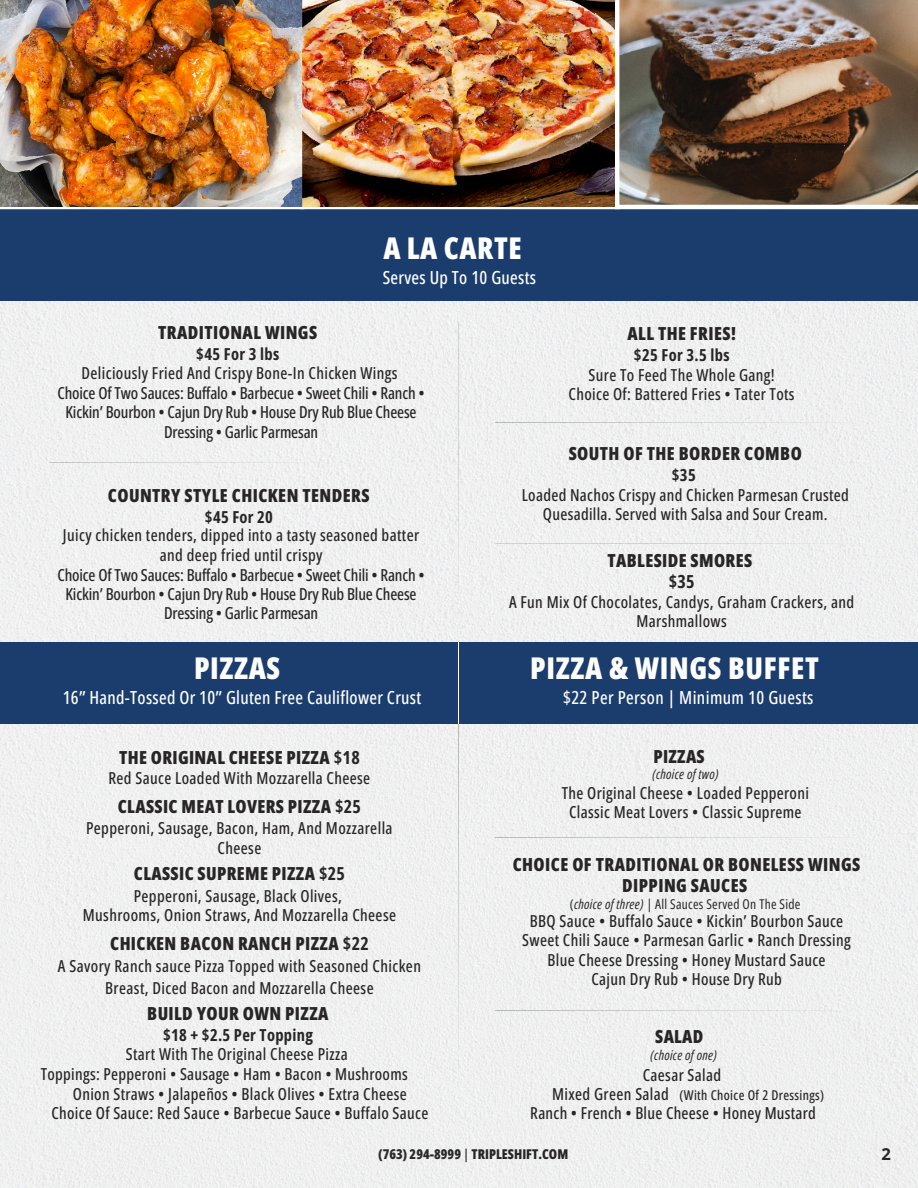
<style>
.page{position:relative;width:918px;height:1188px;background:#fff}
.page>*{position:absolute;margin:0;border:0;box-sizing:border-box;transform-origin:0 0}
.t1{font:800 30px "Open Sans Condensed";letter-spacing:.02em;color:#fff}
.t2{font:800 18px/21px "Open Sans Condensed";letter-spacing:.02em;color:#272525;text-align:center}
.t3{font:500 18px "Open Sans Condensed";letter-spacing:.015em;color:#fff}
.t4{font:500 16.5px/19.5px "Open Sans Condensed";letter-spacing:.02em;color:#272525;text-align:center}
.t5{font:500 16.5px/19.2px "Open Sans Condensed";letter-spacing:-.01em;color:#272525;text-align:center}
.t6{font:700 16.5px "Open Sans Condensed";letter-spacing:.02em;color:#272525}
.t7{font:700 16.5px "Open Sans";color:#272525}
.t8{font:13.5px "Open Sans Condensed";letter-spacing:.02em;color:#272525}
.t9{font:800 13.5px "Open Sans Condensed";color:#272525}
.t10{font:italic 13.5px "Open Sans Condensed";letter-spacing:.02em;color:#272525}
.t11{font:500 13.5px "Open Sans Condensed";letter-spacing:.025em;color:#272525}
.s1{font-weight:700}
.s2{font-style:italic}
.s3{color:#2b2a2a}
.s4{font-weight:500}
</style>
<div class="page">
<div style="left:0;top:300px;width:918px;height:888px;background:#f0f0f0"></div>
<hr style="left:49px;top:463px;width:374px;height:1px;background:#595e5a">
<hr style="left:459px;top:322px;width:1px;height:299px;background:#595e5a">
<div style="left:0;top:192px;width:918px;height:108px;background:#1b3d6e"></div>
<hr style="left:495px;top:837px;width:373px;height:1px;background:#595e5a">
<hr style="left:495px;top:1010px;width:373px;height:1px;background:#595e5a">
<hr style="left:459px;top:724px;width:1px;height:396px;background:#595e5a">
<div style="left:0;top:642px;width:918px;height:82px;background:#1b3d6e"></div>
<hr style="left:459px;top:642px;width:1px;height:82px;background:#fff">
<hr style="left:495px;top:422px;width:374px;height:1px;background:#595e5a">
<hr style="left:495px;top:543px;width:374px;height:1px;background:#595e5a">
<img style="left:0;top:0;width:615px;height:207px">
<img style="left:615px;top:0;width:303px;height:209px">
<h3 class="t1" style="left:383px;top:227px;width:140px">A LA CARTE</h3>
<h3 class="t2" style="left:158px;top:322px;width:161px">TRADITIONAL WINGS</h3>
<h3 class="t6" style="left:196px;top:343px;width:85px">$45 For 3 lbs</h3>
<h3 class="t3" style="left:383px;top:265px;width:155px">Serves Up To 10 Guests</h3>
<h3 class="t4" style="left:81px;top:363px;width:318px">Deliciously Fried And Crispy Bone-In Chicken Wings</h3>
<h2 class="t5" style="left:57px;top:383px;width:369px">Choice Of Two Sauces: Buffalo • Barbecue • Sweet Chili • Ranch •<br>Kickin’ Bourbon • Cajun Dry Rub • House Dry Rub Blue Cheese<br>Dressing • Garlic Parmesan</h2>
<h3 class="t2" style="left:627px;top:323px;width:110px">ALL THE FRIES!</h3>
<h3 class="t4" style="left:569px;top:345px;width:228px"><span class="s1">$25 For 3.5 lbs<br></span>Sure To Feed The Whole Gang!<br>Choice Of: Battered Fries • Tater Tots</h3>
<h3 class="t2" style="left:108px;top:484px;width:263px">COUNTRY STYLE CHICKEN TENDERS</h3>
<h3 class="t6" style="left:205px;top:505px;width:70px">$45 For 20</h3>
<h3 class="t4" style="left:63px;top:525px;width:358px">Juicy chicken tenders, dipped into a tasty seasoned batter and deep fried until crispy</h3>
<h1 class="t5" style="left:57px;top:565px;width:369px">Choice Of Two Sauces: Buffalo • Barbecue • Sweet Chili • Ranch •<br>Kickin’ Bourbon • Cajun Dry Rub • House Dry Rub Blue Cheese<br>Dressing • Garlic Parmesan</h1>
<h6 class="t1" style="left:194px;top:647px;width:88px">PIZZAS</h6>
<h3 class="t3" style="left:63px;top:685px;width:360px">16” Hand-Tossed Or 10” Gluten Free Cauliflower Crust</h3>
<h3 class="t2" style="left:119px;top:746px;width:242px">THE ORIGINAL CHEESE PIZZA <span class="s1">$18</span></h3>
<h3 class="t4" style="left:108px;top:768px;width:263px">Red Sauce Loaded With Mozzarella Cheese</h3>
<h3 class="t2" style="left:118px;top:796px;width:245px">CLASSIC MEAT LOVERS PIZZA <span class="s1">$25</span></h3>
<h3 class="t4" style="left:86px;top:817px;width:308px;line-height:20.1px">Pepperoni, Sausage, Bacon, Ham, And Mozzarella<br>Cheese</h3>
<h3 class="t2" style="left:134px;top:863px;width:213px">CLASSIC SUPREME PIZZA <span class="s1">$25</span></h3>
<h3 class="t4" style="left:83px;top:886px;width:315px">Pepperoni, Sausage, Black Olives,<br>Mushrooms, Onion Straws, And Mozzarella Cheese</h3>
<h3 class="t2" style="left:110px;top:933px;width:260px">CHICKEN BACON RANCH PIZZA <span class="s1">$22</span></h3>
<h3 class="t4" style="left:58px;top:955px;width:365px;line-height:22px">A Savory Ranch sauce Pizza Topped with Seasoned Chicken<br>Breast, Diced Bacon and Mozzarella Cheese</h3>
<h3 class="t2" style="left:147px;top:1003px;width:183px">BUILD YOUR OWN PIZZA</h3>
<h3 class="t6" style="left:163px;top:1024px;width:152px">$18 + $2.5 Per Topping</h3>
<h3 class="t2" style="left:569px;top:443px;width:235px">SOUTH OF THE BORDER COMBO</h3>
<h3 class="t4" style="left:522px;top:465px;width:329px"><span class="s1">$35<br></span>Loaded Nachos Crispy and Chicken Parmesan Crusted<br>Quesadilla. Served with Salsa and Sour Cream.</h3>
<h3 class="t2" style="left:608px;top:550px;width:146px">TABLESIDE SMORES <span class="s1">$35</span></h3>
<h3 class="t4" style="left:509px;top:591px;width:347px">A Fun Mix Of Chocolates, Candys, Graham Crackers, and<br>Marshmallows</h3>
<h5 class="t1" style="left:530px;top:647px;width:290px">PIZZA &amp; WINGS BUFFET</h5>
<h3 class="t3" style="left:563px;top:685px;width:252px">$22 Per Person | Minimum 10 Guests</h3>
<h1 class="t2" style="left:653px;top:745px;width:53px">PIZZAS</h1>
<p class="t10" style="left:652px;top:765px;width:68px">(choice of two)</p>
<p class="t4" style="left:562px;top:782px;width:249px">The Original Cheese • Loaded Pepperoni<br>Classic Meat Lovers • Classic Supreme</p>
<h2 class="t2" style="left:513px;top:854px;width:349px">CHOICE OF TRADITIONAL OR BONELESS WINGS<br>DIPPING SAUCES</h2>
<h2 class="t8" style="left:570px;top:894px;width:232px">(<span class="s2">choice of three)</span> | All Sauces Served On The Side</h2>
<h2 class="t4" style="left:522px;top:910px;width:330px">BBQ Sauce • Buffalo Sauce • Kickin’ Bourbon Sauce Sweet Chili Sauce • Parmesan Garlic • Ranch Dressing Blue Cheese Dressing • Honey Mustard Sauce<br>Cajun Dry Rub • House Dry Rub</h2>
<h3 class="t2" style="left:655px;top:1026px;width:50px">SALAD</h3>
<h4 class="t4" style="left:126px;top:1044px;width:223px">Start With The Original Cheese Pizza</h4>
<h4 class="t4" style="left:41px;top:1064px;width:369px">Toppings: Pepperoni • Sausage • Ham • Bacon • Mushrooms</h4>
<h2 class="t4" style="left:51px;top:1083px;width:379px">Onion Straws • Jalapeños • Black Olives • Extra Cheese<br>Choice Of Sauce: Red Sauce • Barbecue Sauce • Buffalo Sauce</h2>
<p class="t4" style="left:552px;top:1083px;width:118px">Mixed Green Salad</p>
<h3 class="t10" style="left:651px;top:1046px;width:68px">(choice of one)</h3>
<h3 class="t4" style="left:643px;top:1065px;width:80px">Caesar Salad</h3>
<h3 class="t11" style="left:680px;top:1086px;width:146px">(With Choice Of 2 Dressings)</h3>
<p class="t4" style="left:530px;top:1103px;width:287px">Ranch • French • Blue Cheese • Honey Mustard</p>
<h1 class="t9" style="left:378px;top:1145px;width:191px"><span class="s3">(763) 294-8999</span> <span class="s4">|</span> TRIPLESHIFT.COM</h1>
<h3 class="t7" style="left:881px;top:1143px;width:11px">2</h3>
</div>
